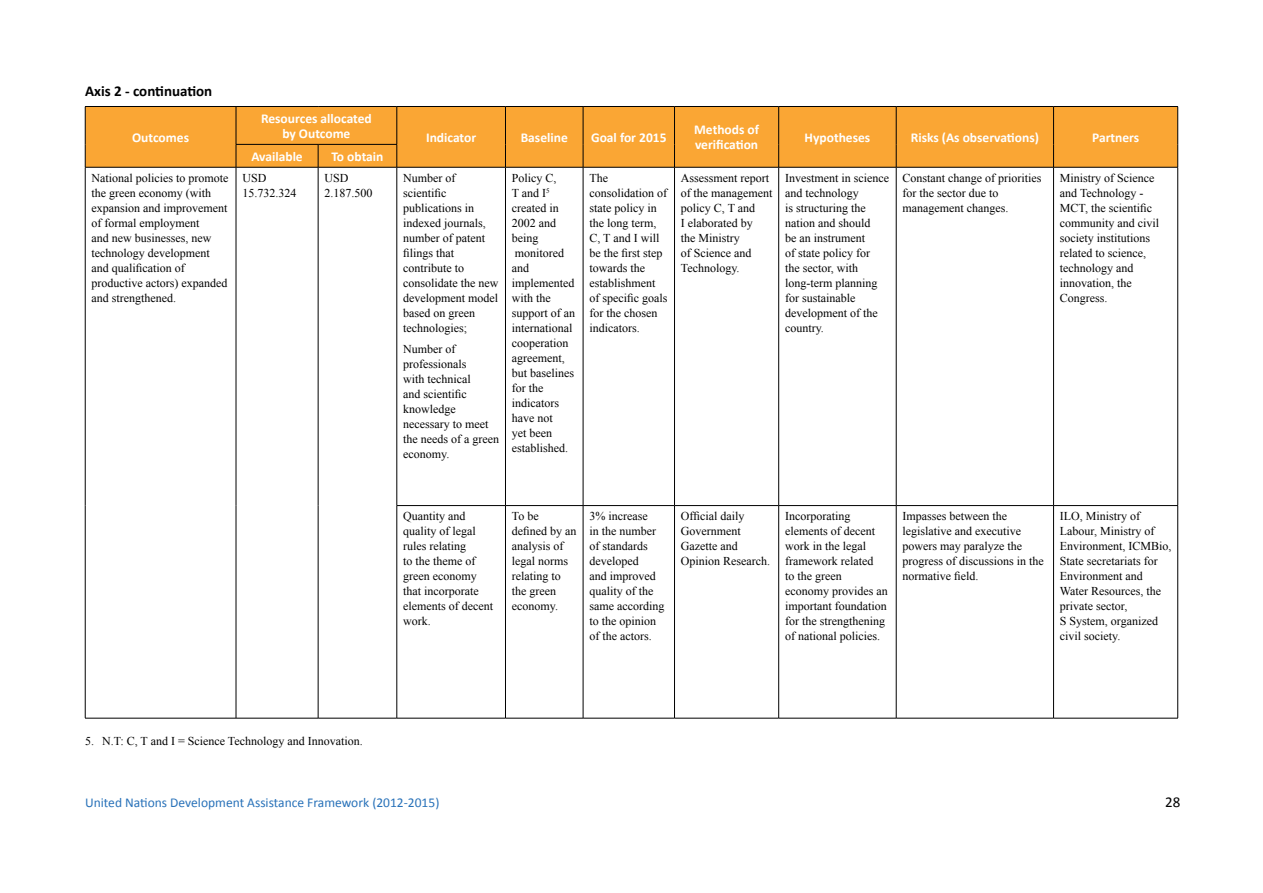
<style>
.page{position:relative;width:1263px;height:893px;background:#fff}
.page>*{position:absolute;margin:0;border:0;box-sizing:border-box;transform-origin:0 0}
.t1{font:700 15px "Calibri";color:#000}
.t2{font:15px "Calibri";color:#000}
.t3{font:700 13.5px/15px "Calibri";color:#fff;text-align:center}
.t4{font:13.5px "Calibri";color:#2972b9}
.t5{font:12px/15px "Times New Roman";color:#000}
</style>
<div class="page">
<div style="left:86px;top:107px;width:1091px;height:60px;background:#faa634"></div>
<hr style="left:236px;top:107px;width:1px;height:37px;background:#000">
<hr style="left:397px;top:107px;width:1px;height:37px;background:#000">
<hr style="left:505px;top:107px;width:1px;height:37px;background:#000">
<hr style="left:583px;top:107px;width:1px;height:37px;background:#000">
<hr style="left:674px;top:107px;width:1px;height:37px;background:#000">
<hr style="left:778px;top:107px;width:1px;height:37px;background:#000">
<hr style="left:896px;top:107px;width:1px;height:37px;background:#000">
<hr style="left:1053px;top:107px;width:1px;height:37px;background:#000">
<svg style="left:505px;top:144px;width:1px;height:23px"></svg>
<svg style="left:583px;top:144px;width:1px;height:23px"></svg>
<svg style="left:674px;top:144px;width:1px;height:23px"></svg>
<svg style="left:778px;top:144px;width:1px;height:23px"></svg>
<svg style="left:896px;top:144px;width:1px;height:23px"></svg>
<svg style="left:1053px;top:144px;width:1px;height:23px"></svg>
<svg style="left:236px;top:145px;width:1px;height:22px"></svg>
<svg style="left:318px;top:145px;width:1px;height:22px"></svg>
<svg style="left:397px;top:145px;width:1px;height:22px"></svg>
<hr style="left:236px;top:167px;width:1px;height:339px;background:#000">
<hr style="left:318px;top:167px;width:1px;height:339px;background:#000">
<hr style="left:397px;top:167px;width:1px;height:338px;background:#000">
<hr style="left:236px;top:506px;width:1px;height:212px;background:#000">
<hr style="left:318px;top:506px;width:1px;height:212px;background:#000">
<hr style="left:505px;top:167px;width:1px;height:338px;background:#000">
<hr style="left:583px;top:167px;width:1px;height:338px;background:#000">
<hr style="left:674px;top:167px;width:1px;height:338px;background:#000">
<hr style="left:778px;top:167px;width:1px;height:338px;background:#000">
<hr style="left:896px;top:167px;width:1px;height:338px;background:#000">
<hr style="left:1053px;top:167px;width:1px;height:338px;background:#000">
<hr style="left:397px;top:506px;width:1px;height:212px;background:#000">
<hr style="left:505px;top:506px;width:1px;height:212px;background:#000">
<hr style="left:583px;top:506px;width:1px;height:212px;background:#000">
<hr style="left:674px;top:506px;width:1px;height:212px;background:#000">
<hr style="left:778px;top:506px;width:1px;height:212px;background:#000">
<hr style="left:896px;top:506px;width:1px;height:212px;background:#000">
<hr style="left:1053px;top:506px;width:1px;height:212px;background:#000">
<hr style="left:85px;top:167px;width:1px;height:339px;background:#000">
<hr style="left:85px;top:506px;width:1px;height:212px;background:#000">
<hr style="left:1177px;top:167px;width:1px;height:338px;background:#000">
<hr style="left:397px;top:505px;width:108px;height:1px;background:#000">
<hr style="left:505px;top:505px;width:78px;height:1px;background:#000">
<hr style="left:583px;top:505px;width:91px;height:1px;background:#000">
<hr style="left:674px;top:505px;width:105px;height:1px;background:#000">
<hr style="left:779px;top:505px;width:117px;height:1px;background:#000">
<hr style="left:896px;top:505px;width:157px;height:1px;background:#000">
<hr style="left:1053px;top:505px;width:125px;height:1px;background:#000">
<hr style="left:1177px;top:506px;width:1px;height:212px;background:#000">
<hr style="left:85px;top:718px;width:151px;height:1px;background:#000">
<hr style="left:236px;top:718px;width:82px;height:1px;background:#000">
<hr style="left:318px;top:718px;width:79px;height:1px;background:#000">
<hr style="left:397px;top:718px;width:108px;height:1px;background:#000">
<hr style="left:505px;top:718px;width:78px;height:1px;background:#000">
<hr style="left:583px;top:718px;width:91px;height:1px;background:#000">
<hr style="left:674px;top:718px;width:105px;height:1px;background:#000">
<hr style="left:779px;top:718px;width:117px;height:1px;background:#000">
<hr style="left:896px;top:718px;width:157px;height:1px;background:#000">
<hr style="left:1053px;top:718px;width:125px;height:1px;background:#000">
<hr style="left:85px;top:106px;width:151px;height:1px;background:#000">
<hr style="left:85px;top:107px;width:1px;height:37px;background:#000">
<svg style="left:85px;top:144px;width:1px;height:23px"></svg>
<hr style="left:85px;top:167px;width:151px;height:1px;background:#000">
<hr style="left:236px;top:106px;width:82px;height:1px;background:#000">
<hr style="left:318px;top:106px;width:79px;height:1px;background:#000">
<hr style="left:397px;top:106px;width:108px;height:1px;background:#000">
<hr style="left:505px;top:106px;width:78px;height:1px;background:#000">
<hr style="left:583px;top:106px;width:91px;height:1px;background:#000">
<hr style="left:674px;top:106px;width:105px;height:1px;background:#000">
<hr style="left:779px;top:106px;width:117px;height:1px;background:#000">
<hr style="left:896px;top:106px;width:157px;height:1px;background:#000">
<hr style="left:1053px;top:106px;width:125px;height:1px;background:#000">
<hr style="left:1177px;top:107px;width:1px;height:37px;background:#000">
<svg style="left:1177px;top:144px;width:1px;height:23px"></svg>
<hr style="left:397px;top:167px;width:108px;height:1px;background:#000">
<hr style="left:505px;top:167px;width:78px;height:1px;background:#000">
<hr style="left:583px;top:167px;width:91px;height:1px;background:#000">
<hr style="left:674px;top:167px;width:105px;height:1px;background:#000">
<hr style="left:779px;top:167px;width:117px;height:1px;background:#000">
<hr style="left:896px;top:167px;width:157px;height:1px;background:#000">
<hr style="left:1053px;top:167px;width:125px;height:1px;background:#000">
<hr style="left:236px;top:144px;width:82px;height:1px;background:#000">
<hr style="left:318px;top:144px;width:79px;height:1px;background:#000">
<hr style="left:236px;top:167px;width:82px;height:1px;background:#000">
<hr style="left:318px;top:167px;width:79px;height:1px;background:#000">
<p class="t1" style="left:85px;top:82px;width:129px">Axis 2 - continuation</p>
<p class="t3" style="left:132px;top:130px;width:58px">Outcomes</p>
<p class="t3" style="left:261px;top:111px;width:112px">Resources allocated by Outcome</p>
<p class="t3" style="left:251px;top:149px;width:53px">Available</p>
<p class="t3" style="left:331px;top:149px;width:54px">To obtain</p>
<p class="t3" style="left:426px;top:130px;width:52px">Indicator</p>
<p class="t3" style="left:521px;top:130px;width:49px">Baseline</p>
<p class="t3" style="left:591px;top:130px;width:77px">Goal for 2015</p>
<p class="t3" style="left:694px;top:122px;width:66px;text-align:left">Methods of verification</p>
<p class="t3" style="left:805px;top:130px;width:67px">Hypotheses</p>
<p class="t3" style="left:911px;top:130px;width:130px">Risks (As observations)</p>
<p class="t3" style="left:1092px;top:130px;width:49px">Partners</p>
<p class="t5" style="left:92px;top:170px;width:138px">National policies to promote the green economy (with expansion and improvement of formal employment<br>and new businesses, new technology development and qualification of productive actors) expanded and strengthened.</p>
<p class="t5" style="left:242px;top:170px;width:55px">USD<br>15.732.324</p>
<p class="t5" style="left:324px;top:170px;width:49px">USD<br>2.187.500</p>
<p class="t5" style="left:403px;top:170px;width:97px">Number of scientific publications in indexed journals, number of patent filings that contribute to consolidate the new development model based on green technologies;</p>
<p class="t5" style="left:403px;top:342px;width:97px">Number of professionals<br>with technical<br>and scientific knowledge necessary to meet the needs of a green economy.</p>
<p class="t5" style="left:512px;top:170px;width:65px">Policy C,<br>T and I<sup>5 </sup>created in<br>2002 and being monitored and implemented with the support of an international cooperation agreement, but baselines for the indicators have not<br>yet been established.</p>
<p class="t5" style="left:589px;top:170px;width:79px">The consolidation of state policy in the long term,<br>C, T and I will be the first step towards the establishment of specific goals for the chosen indicators.</p>
<p class="t5" style="left:681px;top:170px;width:93px">Assessment report of the management policy C, T and<br>I elaborated by<br>the Ministry<br>of Science and<br>Technology.</p>
<p class="t5" style="left:785px;top:170px;width:105px">Investment in science and technology<br>is structuring the nation and should<br>be an instrument<br>of state policy for<br>the sector, with long-term planning for sustainable development of the country.</p>
<p class="t5" style="left:902px;top:170px;width:140px">Constant change of priorities for the sector due to management changes.</p>
<p class="t5" style="left:1060px;top:170px;width:101px">Ministry of Science and Technology -<br>MCT, the scientific community and civil society institutions related to science, technology and innovation, the<br>Congress.</p>
<p class="t5" style="left:85px;top:733px;width:279px">5. N.T: C, T and I = Science Technology and Innovation.</p>
<p class="t5" style="left:403px;top:509px;width:91px">Quantity and quality of legal rules relating<br>to the theme of green economy that incorporate elements of decent work.</p>
<p class="t5" style="left:512px;top:509px;width:66px">To be defined by an analysis of legal norms relating to the green economy.</p>
<p class="t5" style="left:589px;top:509px;width:76px">3% increase<br>in the number of standards developed<br>and improved quality of the same according to the opinion of the actors.</p>
<p class="t5" style="left:681px;top:509px;width:91px">Official daily<br>Government<br>Gazette and<br>Opinion Research.</p>
<p class="t5" style="left:785px;top:509px;width:104px">Incorporating elements of decent work in the legal framework related<br>to the green economy provides an important foundation for the strengthening of national policies.</p>
<p class="t5" style="left:902px;top:509px;width:143px">Impasses between the legislative and executive powers may paralyze the progress of discussions in the normative field.</p>
<p class="t5" style="left:1060px;top:509px;width:113px">ILO, Ministry of<br>Labour, Ministry of<br>Environment, ICMBio,<br>State secretariats for<br>Environment and<br>Water Resources, the private sector,<br>S System, organized civil society.</p>
<p class="t4" style="left:85px;top:794px;width:356px">United Nations Development Assistance Framework (2012-2015)</p>
<p class="t2" style="left:1165px;top:793px;width:17px">28</p>
</div>
